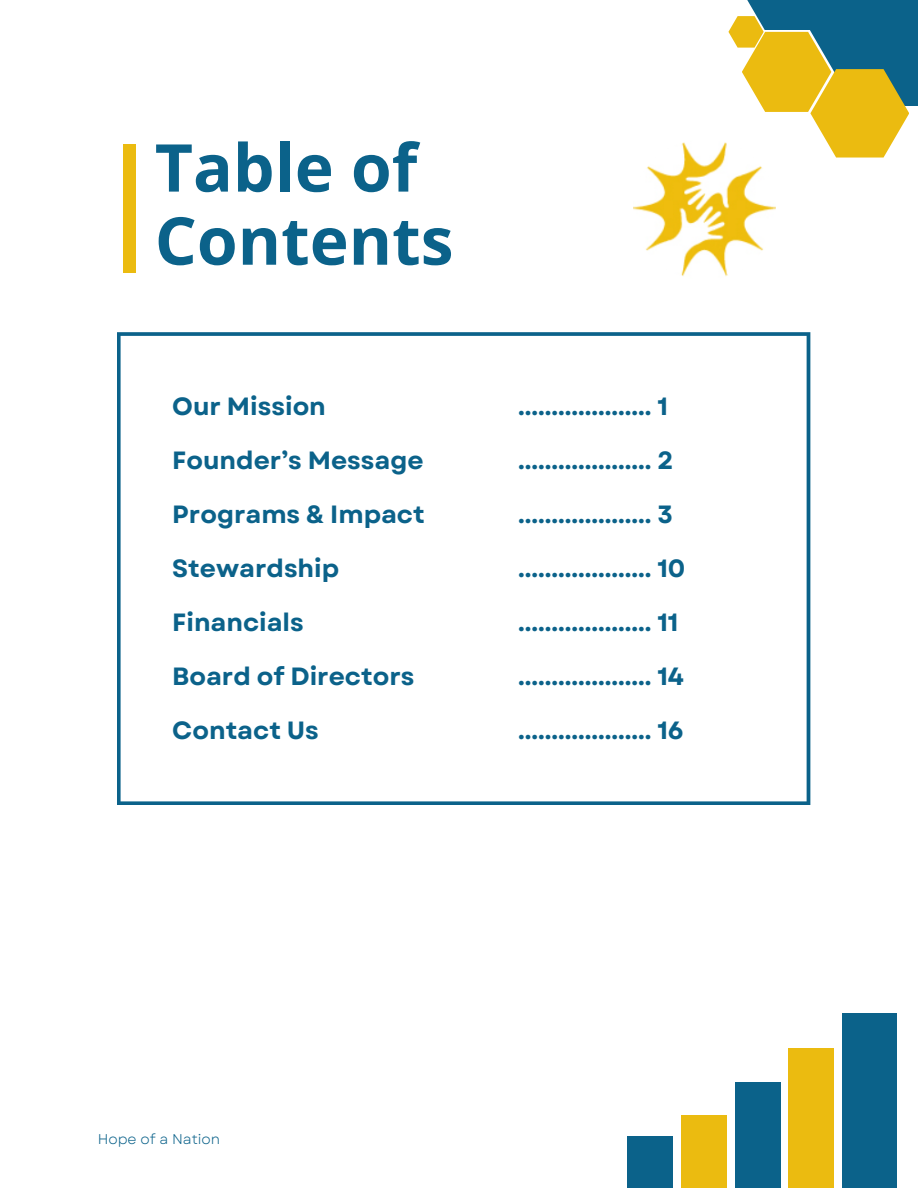
<style>
.page{position:relative;width:918px;height:1188px;background:#fff}
.page>*{position:absolute;margin:0;border:0;box-sizing:border-box;transform-origin:0 0}
.t1{font:700 66px/73.2px "Open Sans";color:#0b628a}
.t2{font:700 24.9px/54px "Garet";color:#0b628a}
.t3{font:14.1px "Garet";color:#0b628a}
</style>
<div class="page">
<svg style="left:117px;top:332px;width:693px;height:473px"></svg>
<div style="left:123px;top:145px;width:13px;height:128px;background:#ebbb10"></div>
<div style="left:792px;top:0;width:126px;height:106px;background:#0b628a"></div>
<svg style="left:728px;top:16px;width:181px;height:142px"></svg>
<svg style="left:739px;top:0;width:107px;height:30px"></svg>
<div style="left:682px;top:1115px;width:45px;height:73px;background:#ebbb10"></div>
<div style="left:628px;top:1136px;width:45px;height:52px;background:#0b628a"></div>
<div style="left:735px;top:1083px;width:45px;height:105px;background:#0b628a"></div>
<div style="left:789px;top:1048px;width:45px;height:140px;background:#ebbb10"></div>
<div style="left:842px;top:1013px;width:55px;height:175px;background:#0b628a"></div>
<img style="left:633px;top:139px;width:142px;height:137px">
<p class="t1" style="left:155px;top:129px;width:300px">Table of<br>Contents</p>
<h2 class="t2" style="left:172px;top:379px;width:254px">Our Mission<br>Founder’s Message<br>Programs &amp; Impact<br>Stewardship<br>Financials<br>Board of Directors<br>Contact Us</h2>
<p class="t2" style="left:518px;top:379px;width:169px">.................... 1 .................... 2 .................... 3 .................... 10 .................... 11 .................... 14 .................... 16</p>
<h2 class="t3" style="left:98px;top:1129px;width:124px">Hope of a Nation</h2>
</div>
